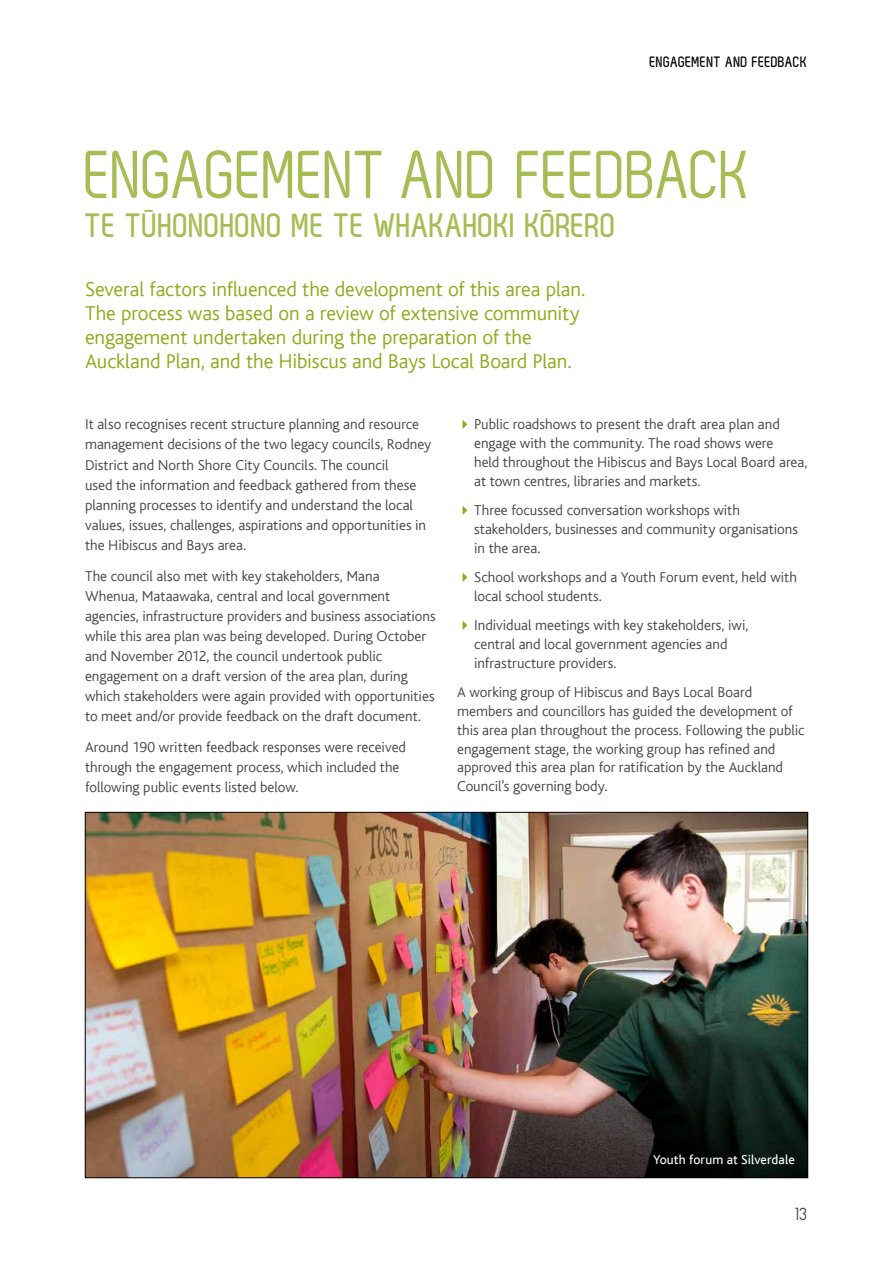
<style>
.page{position:relative;width:893px;height:1263px;background:#fff}
.page>*{position:absolute;margin:0;border:0;box-sizing:border-box;transform-origin:0 0}
.t1{font:67.5px "AC Zag";letter-spacing:-.01em;color:#a6bd54}
.t2{font:700 33.75px "AC Zag";color:#a6bd54}
.t3{font:300 21px/24px "AC Bliss";letter-spacing:-.005em;color:#90a91b}
.t4{font:18px "AC Zag";color:#464648}
.t5{font:300 15px/20.1px "AC Bliss";color:#464648}
.t6{font:700 15px "AC Zag";letter-spacing:.005em;color:#000}
.t7{font:13.5px "AC Bliss";letter-spacing:.005em;color:#fff}
</style>
<div class="page">
<img style="left:87px;top:814px;width:719px;height:362px">
<p class="t6" style="left:650px;top:54px;width:159px">ENGAGEMENT AND FEEDBACK</p>
<h1 class="t1" style="left:86px;top:138px;width:668px">ENGAGEMENT AND FEEDBACK</h1>
<h2 class="t2" style="left:86px;top:207px;width:532px">TE TŪHONOHONO ME TE WHAKAHOKI KŌRERO</h2>
<h3 class="t3" style="left:85px;top:277px;width:502px">Several factors influenced the development of this area plan.<br>The process was based on a review of extensive community engagement undertaken during the preparation of the Auckland Plan, and the Hibiscus and Bays Local Board Plan.</h3>
<p class="t5" style="left:85px;top:415px;width:348px">It also recognises recent structure planning and resource management decisions of the two legacy councils, Rodney District and North Shore City Councils. The council<br>used the information and feedback gathered from these planning processes to identify and understand the local values, issues, challenges, aspirations and opportunities in the Hibiscus and Bays area.</p>
<p class="t5" style="left:85px;top:566px;width:352px">The council also met with key stakeholders, Mana Whenua, Mataawaka, central and local government agencies, infrastructure providers and business associations while this area plan was being developed. During October and November 2012, the council undertook public engagement on a draft version of the area plan, during which stakeholders were again provided with opportunities to meet and/or provide feedback on the draft document.</p>
<p class="t5" style="left:85px;top:737px;width:323px">Around 190 written feedback responses were received through the engagement process, which included the following public events listed below.</p>
<p class="t5" style="left:474px;top:415px;width:335px;line-height:18.8px">Public roadshows to present the draft area plan and engage with the community. The road shows were<br>held throughout the Hibiscus and Bays Local Board area, at town centres, libraries and markets.</p>
<p class="t5" style="left:474px;top:501px;width:325px;line-height:18.8px">Three focussed conversation workshops with stakeholders, businesses and community organisations in the area.</p>
<p class="t5" style="left:474px;top:568px;width:324px;line-height:18.8px">School workshops and a Youth Forum event, held with local school students.</p>
<p class="t5" style="left:474px;top:616px;width:276px;line-height:18.8px">Individual meetings with key stakeholders, iwi, central and local government agencies and infrastructure providers.</p>
<p class="t5" style="left:457px;top:683px;width:349px;line-height:18.8px">A working group of Hibiscus and Bays Local Board members and councillors has guided the development of this area plan throughout the process. Following the public engagement stage, the working group has refined and approved this area plan for ratification by the Auckland Council’s governing body.</p>
<p class="t7" style="left:653px;top:1152px;width:143px">Youth forum at Silverdale</p>
<p class="t4" style="left:796px;top:1204px;width:13px">13</p>
</div>
